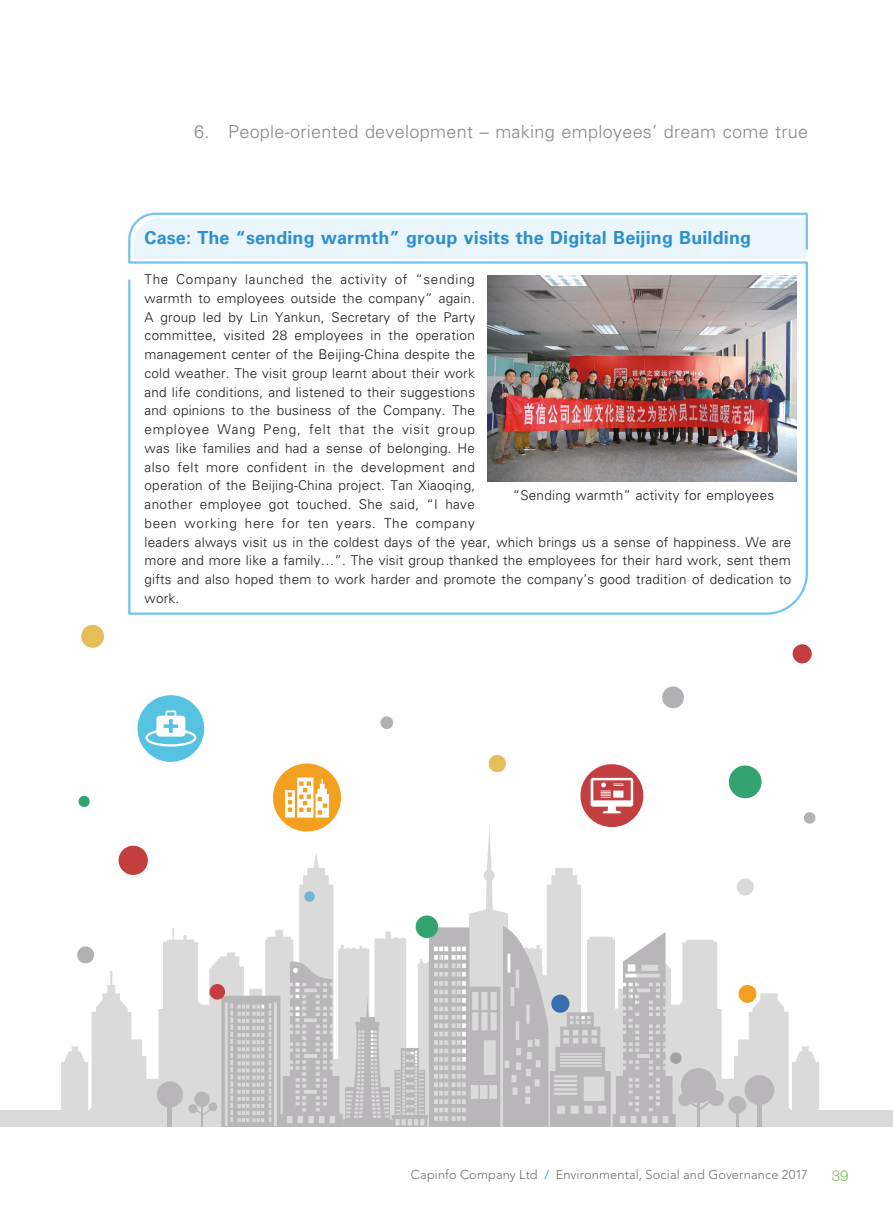
<style>
.page{position:relative;width:893px;height:1212px;background:#fff}
.page>*{position:absolute;margin:0;border:0;box-sizing:border-box;transform-origin:0 0}
.t1{font:700 18px "Univers LT Std";letter-spacing:.005em;color:#2c90cf}
.t2{font:300 18px "Univers LT Std";letter-spacing:.015em;color:#878787}
.t3{font:300 15px "Helvetica Neue LT Std";color:#75b94e}
.t4{font:300 13.5px/18.8px "Univers LT Std";letter-spacing:.015em;color:#1c1c1b}
.t5{font:300 12.75px "Avenir LT Std";letter-spacing:.015em;color:#6f6f6f}
.s1{color:#2c90cf}
</style>
<div class="page">
<svg style="left:128px;top:212px;width:680px;height:403px"></svg>
<img style="left:488px;top:275px;width:308px;height:206px">
<svg style="left:61px;top:826px;width:431px;height:284px"></svg>
<svg style="left:426px;top:868px;width:393px;height:242px"></svg>
<div style="left:0;top:1110px;width:893px;height:17px;background:#dadada"></div>
<div style="left:194px;top:1091px;width:16px;height:16px;background:#b8b6b8;border-radius:50%"></div>
<div style="left:208px;top:1102px;width:9px;height:9px;background:#b8b6b8;border-radius:50%"></div>
<div style="left:189px;top:1104px;width:8px;height:9px;background:#b8b6b8;border-radius:50%"></div>
<hr style="left:201px;top:1105px;width:2px;height:22px;background:#b8b6b8">
<svg style="left:196px;top:1107px;width:15px;height:9px"></svg>
<div style="left:681px;top:1068px;width:35px;height:35px;background:#b8b6b8;border-radius:50%"></div>
<div style="left:708px;top:1090px;width:16px;height:16px;background:#b8b6b8;border-radius:50%"></div>
<div style="left:678px;top:1093px;width:14px;height:13px;background:#b8b6b8;border-radius:50%"></div>
<hr style="left:697px;top:1095px;width:3px;height:32px;background:#b8b6b8">
<svg style="left:688px;top:1100px;width:26px;height:10px"></svg>
<div style="left:728px;top:1096px;width:18px;height:18px;background:#b8b6b8;border-radius:50%"></div>
<hr style="left:736px;top:1108px;width:3px;height:19px;background:#b8b6b8">
<div style="left:745px;top:1075px;width:29px;height:30px;background:#b8b6b8;border-radius:50%"></div>
<div style="left:757px;top:1095px;width:5px;height:32px;background:#b8b6b8"></div>
<div style="left:157px;top:1081px;width:26px;height:26px;background:#b8b6b8;border-radius:50%"></div>
<hr style="left:168px;top:1099px;width:4px;height:28px;background:#b8b6b8">
<svg style="left:380px;top:716px;width:13px;height:13px"></svg>
<svg style="left:804px;top:812px;width:11px;height:12px"></svg>
<svg style="left:736px;top:878px;width:18px;height:18px"></svg>
<svg style="left:77px;top:946px;width:17px;height:17px"></svg>
<div style="left:304px;top:891px;width:11px;height:11px;background:#6db7d4;border-radius:50%"></div>
<svg style="left:81px;top:625px;width:23px;height:23px"></svg>
<svg style="left:488px;top:755px;width:18px;height:18px"></svg>
<svg style="left:792px;top:644px;width:20px;height:20px"></svg>
<svg style="left:118px;top:845px;width:31px;height:31px"></svg>
<svg style="left:662px;top:686px;width:22px;height:22px"></svg>
<svg style="left:737px;top:983px;width:21px;height:21px"></svg>
<svg style="left:728px;top:765px;width:34px;height:34px"></svg>
<svg style="left:78px;top:795px;width:12px;height:12px"></svg>
<svg style="left:580px;top:764px;width:64px;height:63px"></svg>
<svg style="left:137px;top:695px;width:68px;height:67px"></svg>
<svg style="left:268px;top:763px;width:78px;height:73px"></svg>
<svg style="left:221px;top:915px;width:461px;height:212px"></svg>
<div style="left:209px;top:984px;width:16px;height:16px;background:#c43e40;border-radius:50%"></div>
<h1 class="t2" style="left:194px;top:121px;width:616px">6. People-oriented development – making employees’ dream come true</h1>
<h1 class="t1" style="left:145px;top:227px;width:608px">Case: The “sending warmth” group visits the Digital Beijing Building</h1>
<p class="t4" style="left:145px;top:270px;width:648px">The Company launched the activity of “sending<br>warmth to employees outside the company” again.<br>A group led by Lin Yankun, Secretary of the Party<br>committee, visited 28 employees in the operation<br>management center of the Beijing-China despite the<br>cold weather. The visit group learnt about their work<br>and life conditions, and listened to their suggestions<br>and opinions to the business of the Company. The<br>employee Wang Peng, felt that the visit group<br>was like families and had a sense of belonging. He<br>also felt more confident in the development and<br>operation of the Beijing-China project. Tan Xiaoqing,<br>another employee got touched. She said, “I have<br>been working here for ten years. The company<br>leaders always visit us in the coldest days of the year, which brings us a sense of happiness. We are more and more like a family…”. The visit group thanked the employees for their hard work, sent them gifts and also hoped them to work harder and promote the company’s good tradition of dedication to work.</p>
<p class="t4" style="left:513px;top:486px;width:263px">“Sending warmth” activity for employees</p>
<p class="t5" style="left:411px;top:1167px;width:399px">Capinfo Company Ltd <span class="s1">/</span> Environmental, Social and Governance 2017</p>
<p class="t3" style="left:832px;top:1166px;width:18px">39</p>
</div>
